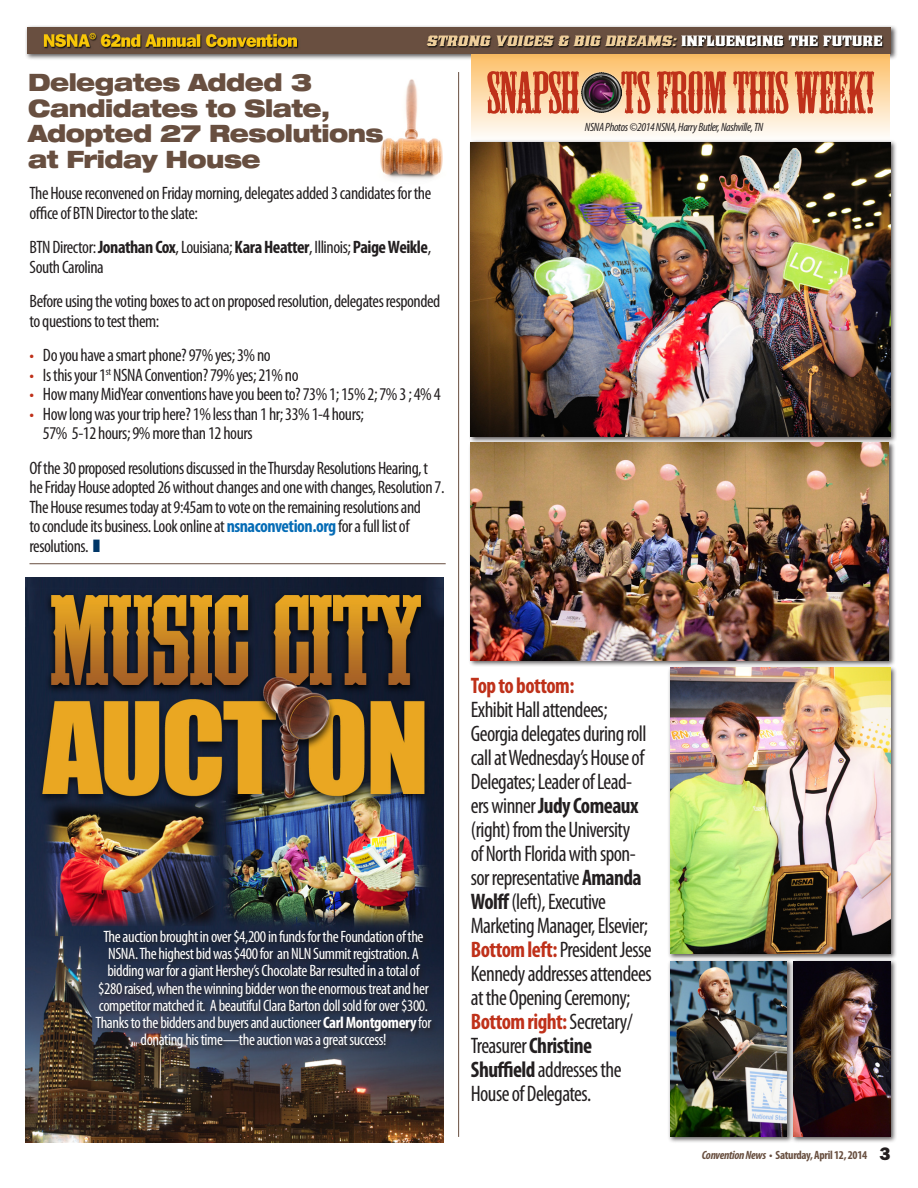
<style>
.page{position:relative;width:918px;height:1188px;background:#fff}
.page>*{position:absolute;margin:0;border:0;box-sizing:border-box;transform-origin:0 0}
.t1{font:55.5px "Mesquite Std";letter-spacing:-.01em;color:#bf311a;scale:1.08 1}
.t2{font:900 expanded 24px "Helvetica Neue";letter-spacing:-.025em;color:#684f40;scale:.92 1}
.t3{font:condensed 22.5px/24px "Myriad Pro";letter-spacing:-.025em;color:#231f20;scale:.96 1}
.t4{font:700 condensed 22.5px "Myriad Pro";letter-spacing:-.025em;color:#bf311a;scale:.96 1}
.t5{font:condensed 18px/19.5px "Myriad Pro";letter-spacing:-.025em;color:#231f20}
.t6{font:900 18px "Franklin Gothic Black S Si";color:#231f20}
.t7{font:condensed 16.5px/17.2px "Myriad Pro";letter-spacing:-.025em;color:#fff;text-align:center}
.t8{font:italic condensed 12px "Myriad Pro";letter-spacing:-.025em;color:#231f20}
.t9{font:700 condensed 12px "Myriad Pro";letter-spacing:-.025em;color:#684f40}
.s1{font-weight:700}
.s2{color:#bf311a}
.s3{font-weight:700;color:#056cb6}
.s4{font-weight:700;color:#bf311a}
.s5{font-style:italic}
</style>
<div class="page">
<img style="left:25px;top:578px;width:419px;height:565px">
<img style="left:380px;top:79px;width:63px;height:101px">
<hr style="left:29px;top:563px;width:417px;height:1px;background:#684f40">
<div style="left:25px;top:25px;width:873px;height:36px;background:#231f20;opacity:.75"></div>
<img style="left:27px;top:27px;width:864px;height:27px">
<hr style="left:458px;top:72px;width:1px;height:1065px;background:#684f40">
<div style="left:469px;top:140px;width:429px;height:303px;background:#231f20;opacity:.75"></div>
<img style="left:471px;top:142px;width:420px;height:294px">
<div style="left:471px;top:54px;width:418px;height:88px;background:linear-gradient(to bottom,#fcbe66,#fefdfc)"></div>
<img style="left:581px;top:73px;width:40px;height:40px">
<div style="left:468px;top:440px;width:427px;height:227px;background:#231f20;opacity:.75"></div>
<img style="left:471px;top:443px;width:418px;height:217px">
<div style="left:667px;top:665px;width:231px;height:295px;background:#231f20;opacity:.75"></div>
<img style="left:670px;top:668px;width:221px;height:286px">
<div style="left:667px;top:959px;width:126px;height:185px;background:#231f20;opacity:.75"></div>
<img style="left:670px;top:961px;width:117px;height:176px">
<div style="left:791px;top:959px;width:107px;height:185px;background:#231f20;opacity:.75"></div>
<img style="left:793px;top:961px;width:98px;height:176px">
<svg style="left:93px;top:928px;width:344px;height:127px;background:#272f43"></svg>
<p class="t2" style="left:28px;top:67px;width:310px">Delegates Added 3</p>
<p class="t2" style="left:28px;top:92px;width:330px">Candidates to Slate,</p>
<p class="t2" style="left:28px;top:118px;width:388px">Adopted 27 Resolutions</p>
<p class="t2" style="left:28px;top:143px;width:254px">at Friday House</p>
<p class="t5" style="left:29px;top:183px;width:403px">The House reconvened on Friday morning, delegates added 3 candidates for the office of BTN Director to the slate:</p>
<p class="t5" style="left:29px;top:237px;width:403px">BTN Director: <span class="s1">Jonathan Cox</span>, Louisiana; <span class="s1">Kara Heatter</span>, Illinois; <span class="s1">Paige Weikle</span>,<br>South Carolina</p>
<p class="t5" style="left:29px;top:291px;width:412px">Before using the voting boxes to act on proposed resolution, delegates responded to questions to test them:</p>
<p class="t5" style="left:29px;top:345px;width:243px"><span class="s2">•</span> Do you have a smart phone? 97% yes; 3% no</p>
<p class="t5" style="left:29px;top:365px;width:271px"><span class="s2">•</span> Is this your 1<sup>st</sup> NSNA Convention? 79% yes; 21% no</p>
<p class="t5" style="left:29px;top:384px;width:413px"><span class="s2">•</span> How many MidYear conventions have you been to? 73% 1; 15% 2; 7% 3 ; 4% 4</p>
<p class="t5" style="left:29px;top:404px;width:336px"><span class="s2">•</span> How long was your trip here? 1% less than 1 hr; 33% 1-4 hours;</p>
<p class="t5" style="left:43px;top:423px;width:211px">57% 5-12 hours; 9% more than 12 hours</p>
<p class="t5" style="left:29px;top:458px;width:400px">Of the 30 proposed resolutions discussed in the Thursday Resolutions Hearing, t</p>
<p class="t5" style="left:29px;top:477px;width:417px">he Friday House adopted 26 without changes and one with changes, Resolution 7.</p>
<p class="t5" style="left:29px;top:497px;width:393px">The House resumes today at 9:45am to vote on the remaining resolutions and</p>
<p class="t5" style="left:29px;top:516px;width:381px">to conclude its business. Look online at <span class="s3">nsnaconvetion.org</span> for a full list of resolutions.</p>
<p class="t1" style="left:487px;top:63px;width:360px">SNAPSH TS FROM THIS WEEK!</p>
<p class="t8" style="left:585px;top:120px;width:180px">NSNA Photos ©2014 NSNA, Harry Butler, Nashville, TN</p>
<p class="t7" style="left:95px;top:928px;width:338px">The auction brought in over $4,200 in funds for the Foundation of the NSNA. The highest bid was $400 for an NLN Summit registration. A bidding war for a giant Hershey’s Chocolate Bar resulted in a total of $280 raised, when the winning bidder won the enormous treat and her competitor matched it. A beautiful Clara Barton doll sold for over $300.<br>Thanks to the bidders and buyers and auctioneer <span class="s1">Carl Montgomery</span> for donating his time—the auction was a great success!</p>
<p class="t4" style="left:471px;top:672px;width:109px">Top to bottom:</p>
<p class="t3" style="left:471px;top:698px;width:144px">Exhibit Hall attendees;</p>
<p class="t3" style="left:471px;top:722px;width:190px">Georgia delegates during roll call at Wednesday’s House of<br>Delegates; Leader of Lead&shy;ers winner <span class="s1">Judy Comeaux </span>(right) from the University<br>of North Florida with spon&shy;sor representative <span class="s1">Amanda<br>Wolff</span> (left), Executive<br>Marketing Manager, Elsevier;<br><span class="s4">Bottom left:</span> President Jesse<br>Kennedy addresses attendees at the Opening Ceremony;<br><span class="s4">Bottom right:</span> Secretary/<br>Treasurer <span class="s1">Christine</span></p>
<p class="t3" style="left:471px;top:1058px;width:158px"><span class="s1">Shuffield</span> addresses the<br>House of Delegates.</p>
<p class="t9" style="left:702px;top:1147px;width:167px"><span class="s5">Convention News</span> • Saturday, April 12, 2014</p>
<p class="t6" style="left:879px;top:1143px;width:12px">3</p>
</div>
